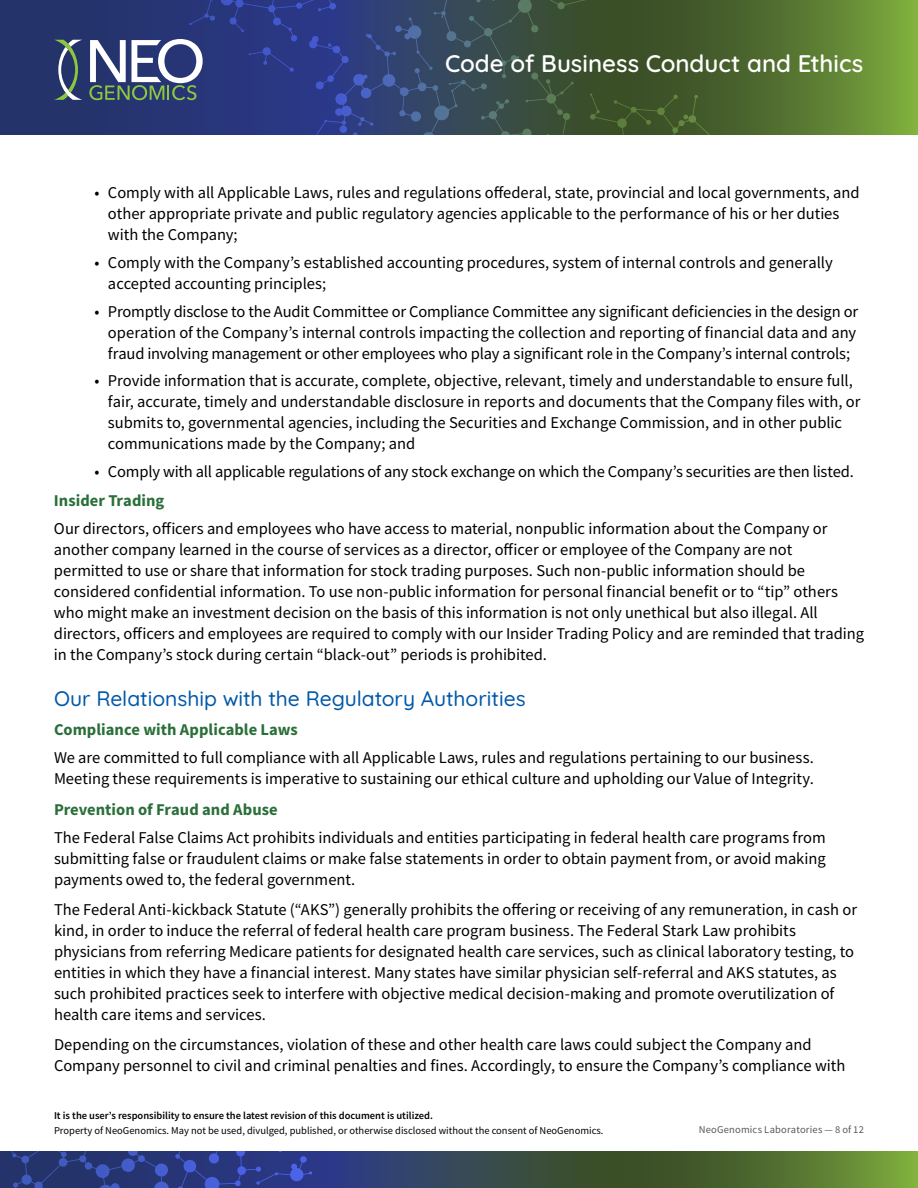
<style>
.page{position:relative;width:918px;height:1188px;background:#fff}
.page>*{position:absolute;margin:0;border:0;box-sizing:border-box;transform-origin:0 0}
.t1{font:600 24px "Quicksand";color:#fff}
.t2{font:500 21px "Quicksand";color:#0058a9}
.t3{font:16.5px/21px "Source Sans Pro";letter-spacing:-.005em;color:#000}
.t4{font:700 16.5px "Source Sans Pro";letter-spacing:.005em;color:#2a6f39}
.t5{font:10.5px "Source Sans Pro";color:#000}
.t6{font:600 10.5px "Source Sans Pro";color:#000}
.t7{font:10.5px "Source Sans Pro";letter-spacing:.02em;color:#58595b}
</style>
<div class="page">
<svg style="left:312px;top:1151px;width:606px;height:37px;background:#445c43"></svg>
<svg style="left:0;top:1151px;width:312px;height:37px;background:#2b3b84"></svg>
<svg style="left:0;top:0;width:918px;height:134px;background:#4e6c43"></svg>
<svg style="left:54px;top:40px;width:28px;height:60px;background:#516478"></svg>
<svg style="left:89px;top:0;width:629px;height:134px;background:#384a61"></svg>
<h1 class="t1" style="left:445px;top:44px;width:420px">Code of Business Conduct and Ethics</h1>
<p class="t3" style="left:108px;top:182px;width:753px;text-indent:-13px">• Comply with all Applicable Laws, rules and regulations offederal, state, provincial and local governments, and other appropriate private and public regulatory agencies applicable to the performance of his or her duties with the Company;</p>
<p class="t3" style="left:108px;top:252px;width:726px;text-indent:-13px">• Comply with the Company’s established accounting procedures, system of internal controls and generally accepted accounting principles;</p>
<p class="t3" style="left:108px;top:301px;width:752px;text-indent:-13px">• Promptly disclose to the Audit Committee or Compliance Committee any significant deficiencies in the design or operation of the Company’s internal controls impacting the collection and reporting of financial data and any fraud involving management or other employees who play a significant role in the Company’s internal controls;</p>
<p class="t3" style="left:108px;top:370px;width:754px;text-indent:-13px">• Provide information that is accurate, complete, objective, relevant, timely and understandable to ensure full, fair, accurate, timely and understandable disclosure in reports and documents that the Company files with, or submits to, governmental agencies, including the Securities and Exchange Commission, and in other public communications made by the Company; and</p>
<p class="t3" style="left:94px;top:461px;width:761px">• Comply with all applicable regulations of any stock exchange on which the Company’s securities are then listed.</p>
<p class="t4" style="left:54px;top:490px;width:112px">Insider Trading</p>
<p class="t3" style="left:54px;top:518px;width:812px">Our directors, officers and employees who have access to material, nonpublic information about the Company or another company learned in the course of services as a director, officer or employee of the Company are not permitted to use or share that information for stock trading purposes. Such non-public information should be considered confidential information. To use non-public information for personal financial benefit or to “tip” others who might make an investment decision on the basis of this information is not only unethical but also illegal. All directors, officers and employees are required to comply with our Insider Trading Policy and are reminded that trading in the Company’s stock during certain “black-out” periods is prohibited.</p>
<p class="t2" style="left:54px;top:682px;width:473px">Our Relationship with the Regulatory Authorities</p>
<p class="t4" style="left:54px;top:718px;width:245px">Compliance with Applicable Laws</p>
<p class="t3" style="left:54px;top:747px;width:761px">We are committed to full compliance with all Applicable Laws, rules and regulations pertaining to our business.<br>Meeting these requirements is imperative to sustaining our ethical culture and upholding our Value of Integrity.</p>
<p class="t4" style="left:54px;top:799px;width:225px">Prevention of Fraud and Abuse</p>
<p class="t3" style="left:54px;top:827px;width:773px;text-align:justify">The Federal False Claims Act prohibits individuals and entities participating in federal health care programs from submitting false or fraudulent claims or make false statements in order to obtain payment from, or avoid making payments owed to, the federal government.</p>
<p class="t3" style="left:54px;top:899px;width:805px">The Federal Anti-kickback Statute (“AKS”) generally prohibits the offering or receiving of any remuneration, in cash or kind, in order to induce the referral of federal health care program business. The Federal Stark Law prohibits physicians from referring Medicare patients for designated health care services, such as clinical laboratory testing, to entities in which they have a financial interest. Many states have similar physician self-referral and AKS statutes, as such prohibited practices seek to interfere with objective medical decision-making and promote overutilization of health care items and services.</p>
<p class="t3" style="left:54px;top:1034px;width:793px">Depending on the circumstances, violation of these and other health care laws could subject the Company and<br>Company personnel to civil and criminal penalties and fines. Accordingly, to ensure the Company’s compliance with</p>
<p class="t6" style="left:54px;top:1109px;width:381px">It is the user’s responsibility to ensure the latest revision of this document is utilized.</p>
<p class="t5" style="left:54px;top:1124px;width:551px">Property of NeoGenomics. May not be used, divulged, published, or otherwise disclosed without the consent of NeoGenomics.</p>
<p class="t7" style="left:699px;top:1122px;width:167px">NeoGenomics Laboratories — 8 of 12</p>
</div>
